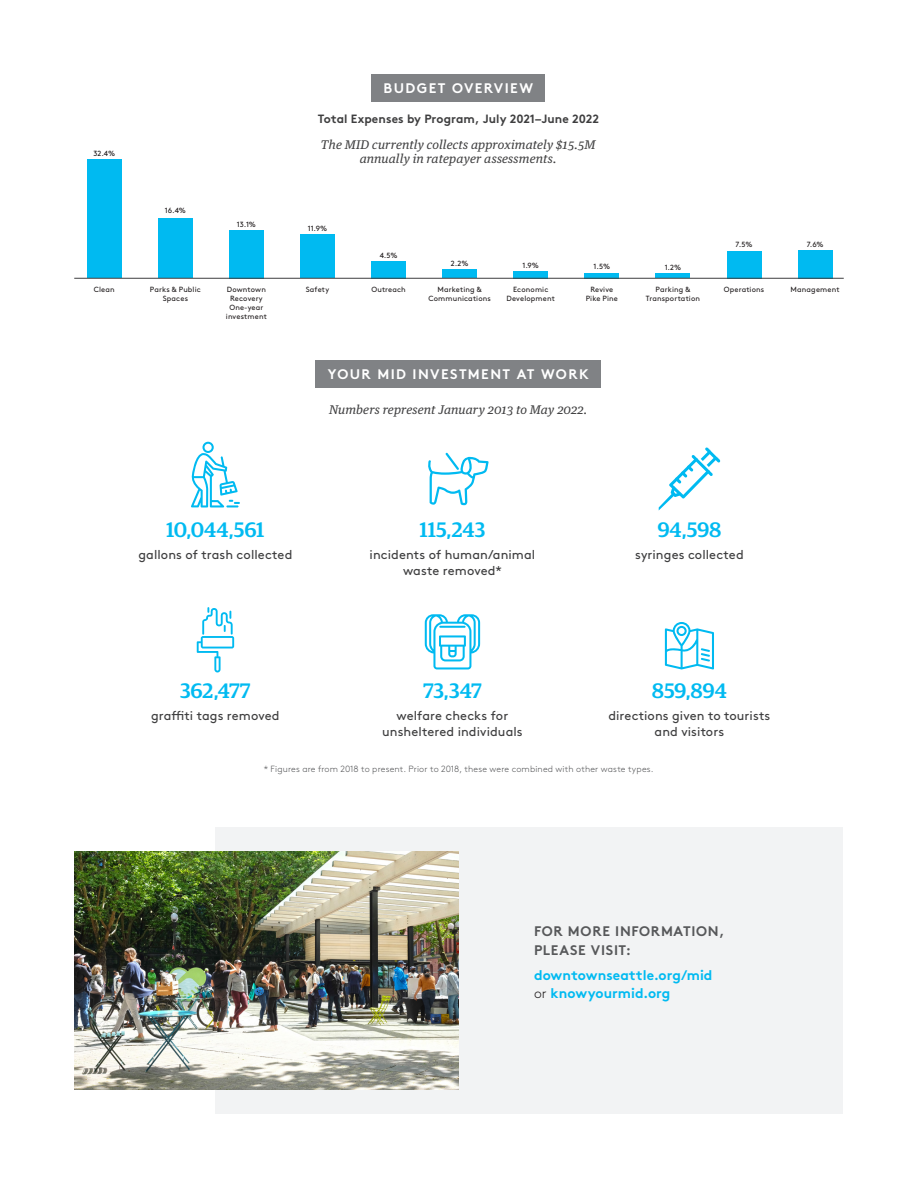
<style>
.page{position:relative;width:918px;height:1188px;background:#fff}
.page>*{position:absolute;margin:0;border:0;box-sizing:border-box;transform-origin:0 0}
.body{font:500 21px "Guardian Egyp";letter-spacing:-.01em;color:#00baf1}
.body-2{font:700 13.8px "Brown Std";letter-spacing:.005em;color:#00baf1}
.body-3{font:700 13.8px "Brown Std";letter-spacing:.1em;color:#fff}
.body-4{font:700 13.8px/18.5px "Brown Std";letter-spacing:.05em;color:#57585a}
.body-5{font:12.75px/15.3px "Brown Std";letter-spacing:.005em;color:#3e3e3f;text-align:center}
.body-6{font:italic 12px/14.4px "Guardian Text Egyp";letter-spacing:.005em;color:#3e3e3f;text-align:center}
.body-7{font:700 12px "Brown Std";letter-spacing:.005em;color:#3e3e3f}
.t1{font:300 9px "Brown Std";letter-spacing:.02em;color:#57585a}
.body-8{font:7.5px/9px "Brown Std";letter-spacing:.02em;color:#231f20;text-align:center}
.s1{font-weight:300;color:#231f20}
</style>
<div class="page">
<div style="left:229px;top:230px;width:35px;height:48px;background:#00baf1"></div>
<div style="left:300px;top:235px;width:35px;height:43px;background:#00baf1"></div>
<div style="left:158px;top:219px;width:35px;height:59px;background:#00baf1"></div>
<div style="left:371px;top:74px;width:174px;height:28px;background:#808285"></div>
<svg style="left:191px;top:442px;width:49px;height:65px"></svg>
<div style="left:315px;top:361px;width:286px;height:27px;background:#808285"></div>
<svg style="left:197px;top:607px;width:37px;height:65px"></svg>
<svg style="left:665px;top:622px;width:49px;height:48px"></svg>
<svg style="left:425px;top:614px;width:55px;height:55px"></svg>
<hr style="left:439px;top:626px;width:27px;height:2px;background:#00baf1">
<svg style="left:659px;top:447px;width:61px;height:63px"></svg>
<div style="left:87px;top:159px;width:35px;height:119px;background:#00baf1"></div>
<div style="left:371px;top:261px;width:35px;height:17px;background:#00baf1"></div>
<div style="left:442px;top:270px;width:35px;height:8px;background:#00baf1"></div>
<div style="left:514px;top:271px;width:34px;height:7px;background:#00baf1"></div>
<div style="left:585px;top:273px;width:34px;height:5px;background:#00baf1"></div>
<div style="left:656px;top:273px;width:34px;height:5px;background:#00baf1"></div>
<div style="left:727px;top:251px;width:34px;height:27px;background:#00baf1"></div>
<div style="left:798px;top:250px;width:34px;height:28px;background:#00baf1"></div>
<hr style="left:74px;top:278px;width:770px;height:1px;background:#3e3e3f">
<div style="left:215px;top:827px;width:628px;height:287px;background:#f2f3f4"></div>
<img style="left:74px;top:852px;width:385px;height:237px">
<svg style="left:428px;top:453px;width:61px;height:52px"></svg>
<p class="body-8" style="left:93px;top:149px;width:23px">32.4%</p>
<p class="body-8" style="left:165px;top:206px;width:23px">16.4%</p>
<p class="body-8" style="left:237px;top:220px;width:21px">13.1%</p>
<p class="body-3" style="left:384px;top:79px;width:151px">BUDGET OVERVIEW</p>
<p class="body-7" style="left:318px;top:111px;width:283px">Total Expenses by Program, July 2021–June 2022</p>
<p class="body-6" style="left:321px;top:136px;width:276px">The MID currently collects approximately $15.5M annually in ratepayer assessments.</p>
<p class="body-8" style="left:308px;top:224px;width:21px">11.9%</p>
<p class="body-8" style="left:380px;top:251px;width:19px">4.5%</p>
<p class="body-8" style="left:451px;top:259px;width:19px">2.2%</p>
<p class="body-8" style="left:523px;top:261px;width:18px">1.9%</p>
<p class="body-8" style="left:594px;top:262px;width:18px">1.5%</p>
<p class="body-8" style="left:665px;top:263px;width:18px">1.2%</p>
<p class="body-8" style="left:736px;top:240px;width:18px">7.5%</p>
<p class="body-8" style="left:807px;top:240px;width:18px">7.6%</p>
<p class="body-8" style="left:306px;top:285px;width:25px">Safety</p>
<p class="body-8" style="left:94px;top:285px;width:22px">Clean</p>
<p class="body-8" style="left:371px;top:285px;width:36px">Outreach</p>
<p class="body-8" style="left:428px;top:285px;width:64px">Marketing &amp;<br>Communications</p>
<p class="body-8" style="left:507px;top:285px;width:50px">Economic<br>Development</p>
<p class="body-8" style="left:586px;top:285px;width:34px">Revive<br>Pike Pine</p>
<p class="body-8" style="left:646px;top:285px;width:56px">Parking &amp;<br>Transportation</p>
<p class="body-8" style="left:724px;top:285px;width:42px">Operations</p>
<p class="body-8" style="left:791px;top:285px;width:50px">Management</p>
<p class="body-8" style="left:150px;top:285px;width:52px">Parks &amp; Public<br>Spaces</p>
<p class="body-8" style="left:227px;top:285px;width:41px">Downtown<br>Recovery</p>
<p class="body-8" style="left:226px;top:303px;width:42px">One-year investment</p>
<p class="body-3" style="left:328px;top:366px;width:262px">YOUR MID INVESTMENT AT WORK</p>
<p class="body-6" style="left:329px;top:401px;width:260px">Numbers represent January 2013 to May 2022.</p>
<p class="body" style="left:166px;top:515px;width:100px">10,044,561</p>
<p class="body-5" style="left:138px;top:547px;width:155px">gallons of trash collected</p>
<p class="body" style="left:420px;top:515px;width:67px">115,243</p>
<p class="body-5" style="left:370px;top:547px;width:167px">incidents of human/animal waste removed*</p>
<p class="body" style="left:657px;top:515px;width:66px">94,598</p>
<p class="body-5" style="left:635px;top:547px;width:110px">syringes collected</p>
<p class="body" style="left:180px;top:676px;width:72px">362,477</p>
<p class="body-5" style="left:151px;top:708px;width:130px">graffiti tags removed</p>
<p class="body" style="left:423px;top:676px;width:60px">73,347</p>
<p class="body-5" style="left:382px;top:708px;width:142px">welfare checks for unsheltered individuals</p>
<p class="body" style="left:652px;top:676px;width:77px">859,894</p>
<p class="body-5" style="left:608px;top:708px;width:163px">directions given to tourists and visitors</p>
<p class="t1" style="left:264px;top:764px;width:391px">* Figures are from 2018 to present. Prior to 2018, these were combined with other waste types.</p>
<p class="body-4" style="left:534px;top:922px;width:192px">FOR MORE INFORMATION,<br>PLEASE VISIT:</p>
<p class="body-2" style="left:534px;top:967px;width:180px">downtownseattle.org/mid</p>
<p class="body-2" style="left:534px;top:985px;width:138px"><span class="s1">or</span> knowyourmid.org</p>
</div>
